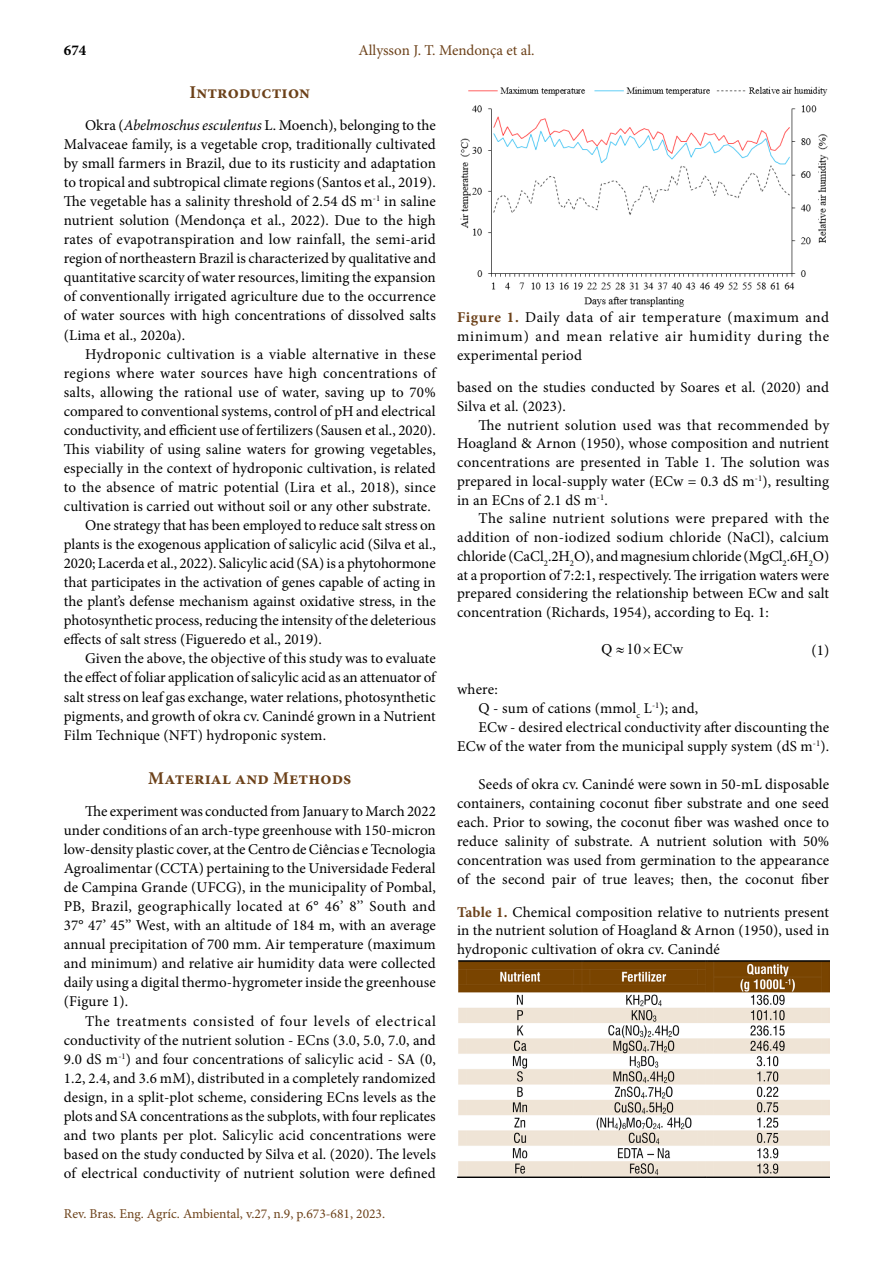
<style>
.page{position:relative;width:893px;height:1263px;background:#fff}
.page>*{position:absolute;margin:0;border:0;box-sizing:border-box;transform-origin:0 0}
.t1{font:700 18px "Minion Pro";letter-spacing:.01em;color:#6c4119}
.t2{font:15px/19px "Minion Pro";letter-spacing:.005em;color:#000;text-align:justify}
.t3{font:15px "Minion Pro";letter-spacing:.025em;color:#000}
.t4{font:15px "Minion Pro";letter-spacing:.03em;color:#000}
.t5{font:15px "Minion Pro";color:#6c4119}
.t6{font:15px "Times New Roman";color:#000}
.t7{font:700 15px "Minion Pro";color:#000}
.t8{font:13.5px "Minion Pro";color:#6c4119}
.s1{font-style:italic}
.s2{font-weight:700;color:#6c4119}
</style>
<div class="page">
<img style="left:460px;top:86px;width:369px;height:221px">
<img style="left:457px;top:960px;width:372px;height:218px">
<p class="t7" style="left:64px;top:40px;width:24px">674</p>
<p class="t5" style="left:358px;top:40px;width:178px">Allysson J. T. Mendonça et al.</p>
<p class="t1" style="left:190px;top:80px;width:122px">Introduction</p>
<p class="t2" style="left:64px;top:116px;width:374px;text-indent:21px">Okra (<span class="s1">Abelmoschus esculentus</span> L. Moench), belonging to the Malvaceae family, is a vegetable crop, traditionally cultivated by small farmers in Brazil, due to its rusticity and adaptation to tropical and subtropical climate regions (Santos et al., 2019).<br>The vegetable has a salinity threshold of 2.54 dS m<sup>-1</sup> in saline nutrient solution (Mendonça et al., 2022). Due to the high rates of evapotranspiration and low rainfall, the semi-arid region of northeastern Brazil is characterized by qualitative and quantitative scarcity of water resources, limiting the expansion of conventionally irrigated agriculture due to the occurrence of water sources with high concentrations of dissolved salts (Lima et al., 2020a).</p>
<p class="t3" style="left:85px;top:344px;width:352px">Hydroponic cultivation is a viable alternative in these</p>
<p class="t4" style="left:64px;top:363px;width:374px">regions where water sources have high concentrations of</p>
<p class="t2" style="left:64px;top:382px;width:373px">salts, allowing the rational use of water, saving up to 70%</p>
<p class="t2" style="left:64px;top:401px;width:373px">compared to conventional systems, control of pH and electrical</p>
<p class="t2" style="left:64px;top:420px;width:374px">conductivity, and efficient use of fertilizers (Sausen et al., 2020).</p>
<p class="t2" style="left:64px;top:440px;width:373px">This viability of using saline waters for growing vegetables,</p>
<p class="t2" style="left:64px;top:459px;width:374px">especially in the context of hydroponic cultivation, is related</p>
<p class="t2" style="left:64px;top:478px;width:373px">to the absence of matric potential (Lira et al., 2018), since</p>
<p class="t2" style="left:64px;top:497px;width:369px">cultivation is carried out without soil or any other substrate.</p>
<p class="t2" style="left:85px;top:516px;width:352px">One strategy that has been employed to reduce salt stress on</p>
<p class="t2" style="left:64px;top:535px;width:374px">plants is the exogenous application of salicylic acid (Silva et al.,</p>
<p class="t2" style="left:64px;top:554px;width:373px">2020; Lacerda et al., 2022). Salicylic acid (SA) is a phytohormone</p>
<p class="t2" style="left:64px;top:573px;width:374px">that participates in the activation of genes capable of acting in</p>
<p class="t2" style="left:64px;top:592px;width:374px">the plant’s defense mechanism against oxidative stress, in the</p>
<p class="t2" style="left:64px;top:611px;width:374px">photosynthetic process, reducing the intensity of the deleterious</p>
<p class="t2" style="left:64px;top:630px;width:260px">effects of salt stress (Figueredo et al., 2019).</p>
<p class="t2" style="left:85px;top:649px;width:352px">Given the above, the objective of this study was to evaluate</p>
<p class="t2" style="left:64px;top:668px;width:373px">the effect of foliar application of salicylic acid as an attenuator of</p>
<p class="t2" style="left:64px;top:687px;width:373px">salt stress on leaf gas exchange, water relations, photosynthetic</p>
<p class="t2" style="left:64px;top:706px;width:374px">pigments, and growth of okra cv. Canindé grown in a Nutrient</p>
<p class="t2" style="left:64px;top:725px;width:264px">Film Technique (NFT) hydroponic system.</p>
<p class="t1" style="left:148px;top:766px;width:205px">Material and Methods</p>
<p class="t2" style="left:64px;top:802px;width:374px;text-indent:21px">The experiment was conducted from January to March 2022 under conditions of an arch-type greenhouse with 150-micron low-density plastic cover, at the Centro de Ciências e Tecnologia Agroalimentar (CCTA) pertaining to the Universidade Federal de Campina Grande (UFCG), in the municipality of Pombal, PB, Brazil, geographically located at 6° 46’ 8’’ South and 37° 47’ 45’’ West, with an altitude of 184 m, with an average annual precipitation of 700 mm. Air temperature (maximum and minimum) and relative air humidity data were collected daily using a digital thermo-hygrometer inside the greenhouse (Figure 1).</p>
<p class="t2" style="left:64px;top:1011px;width:374px;text-indent:21px">The treatments consisted of four levels of electrical conductivity of the nutrient solution - ECns (3.0, 5.0, 7.0, and 9.0 dS m<sup>-1</sup>) and four concentrations of salicylic acid - SA (0, 1.2, 2.4, and 3.6 mM), distributed in a completely randomized design, in a split-plot scheme, considering ECns levels as the plots and SA concentrations as the subplots, with four replicates and two plants per plot. Salicylic acid concentrations were based on the study conducted by Silva et al. (2020). The levels of electrical conductivity of nutrient solution were defined</p>
<p class="t8" style="left:64px;top:1204px;width:323px">Rev. Bras. Eng. Agríc. Ambiental, v.27, n.9, p.673-681, 2023.</p>
<p class="t2" style="left:457px;top:308px;width:374px"><span class="s2">Figure 1.</span> Daily data of air temperature (maximum and minimum) and mean relative air humidity during the experimental period</p>
<p class="t2" style="left:457px;top:378px;width:374px">based on the studies conducted by Soares et al. (2020) and<br>Silva et al. (2023).</p>
<p class="t2" style="left:457px;top:415px;width:374px;text-indent:21px">The nutrient solution used was that recommended by Hoagland &amp; Arnon (1950), whose composition and nutrient concentrations are presented in Table 1. The solution was prepared in local-supply water (ECw = 0.3 dS m<sup>-1</sup>), resulting in an ECns of 2.1 dS m<sup>-1</sup>.</p>
<p class="t2" style="left:457px;top:509px;width:374px;text-indent:21px">The saline nutrient solutions were prepared with the addition of non-iodized sodium chloride (NaCl), calcium chloride (CaCl<sub>2</sub>.2H<sub>2</sub>O), and magnesium chloride (MgCl<sub>2</sub>.6H<sub>2</sub>O) at a proportion of 7:2:1, respectively. The irrigation waters were prepared considering the relationship between ECw and salt concentration (Richards, 1954), according to Eq. 1:</p>
<p class="t6" style="left:601px;top:638px;width:83px">Q 10 ECw</p>
<p class="t2" style="left:812px;top:640px;width:19px">(1)</p>
<p class="t2" style="left:457px;top:680px;width:42px">where:</p>
<p class="t2" style="left:478px;top:699px;width:221px">Q - sum of cations (mmol<sub>c</sub> L<sup>-1</sup>); and,</p>
<p class="t2" style="left:478px;top:718px;width:352px">ECw - desired electrical conductivity after discounting the</p>
<p class="t2" style="left:457px;top:737px;width:374px">ECw of the water from the municipal supply system (dS m<sup>-1</sup>).</p>
<p class="t2" style="left:457px;top:775px;width:374px;text-indent:21px">Seeds of okra cv. Canindé were sown in 50-mL disposable containers, containing coconut fiber substrate and one seed each. Prior to sowing, the coconut fiber was washed once to reduce salinity of substrate. A nutrient solution with 50% concentration was used from germination to the appearance of the second pair of true leaves; then, the coconut fiber</p>
<p class="t2" style="left:457px;top:902px;width:374px"><span class="s2">Table 1.</span> Chemical composition relative to nutrients present in the nutrient solution of Hoagland &amp; Arnon (1950), used in hydroponic cultivation of okra cv. Canindé</p>
</div>
